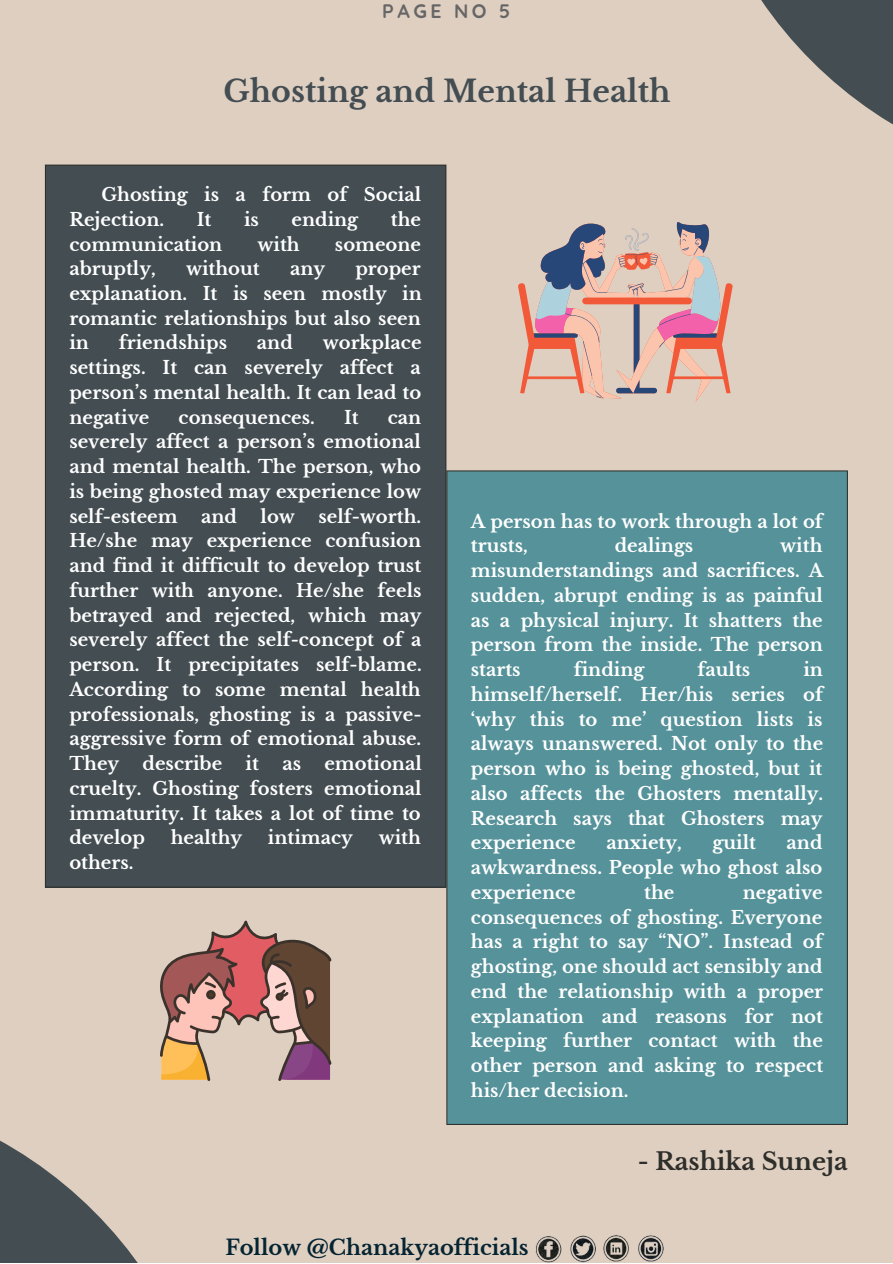
<style>
.page{position:relative;width:893px;height:1264px;background:#fff}
.page>*{position:absolute;margin:0;border:0;box-sizing:border-box;transform-origin:0 0}
.t1{font:700 30px "Libre Baskerville";color:#434d52}
.t2{font:700 24px "Libre Baskerville";color:#2e2e2a}
.t3{font:700 21px "Libre Baskerville";color:#052432}
.t4{font:700 19.5px "Quicksand";letter-spacing:.18em;color:#666}
.t5{font:700 18px/24.8px "Libre Baskerville";color:#fff;text-align:justify}
</style>
<div class="page">
<div style="left:0;top:0;width:892px;height:1262px;background:#dfcfc1"></div>
<svg style="left:0;top:1140px;width:137px;height:122px"></svg>
<svg style="left:761px;top:0;width:131px;height:124px"></svg>
<img style="left:535px;top:1235px;width:129px;height:27px">
<div style="left:45px;top:165px;width:401px;height:722px;background:#434d52"></div>
<hr style="left:45px;top:166px;width:1px;height:720px;background:#2e2e2a">
<hr style="left:445px;top:166px;width:1px;height:720px;background:#2e2e2a">
<hr style="left:46px;top:886px;width:399px;height:1px;background:#2e2e2a">
<hr style="left:46px;top:165px;width:399px;height:1px;background:#2e2e2a">
<div style="left:447px;top:471px;width:400px;height:653px;background:#55929a"></div>
<hr style="left:446px;top:471px;width:1px;height:652px;background:#2e2e2a">
<hr style="left:846px;top:471px;width:1px;height:652px;background:#2e2e2a">
<hr style="left:447px;top:1123px;width:399px;height:1px;background:#2e2e2a">
<hr style="left:447px;top:470px;width:399px;height:1px;background:#2e2e2a">
<svg style="left:518px;top:222px;width:214px;height:180px"></svg>
<svg style="left:160px;top:920px;width:171px;height:160px"></svg>
<p class="t4" style="left:382px;top:-1px;width:130px">PAGE NO 5</p>
<h1 class="t1" style="left:224px;top:73px;width:448px">Ghosting and Mental Health</h1>
<p class="t5" style="left:69px;top:182px;width:353px;text-indent:32px">Ghosting is a form of Social<br>Rejection.</p>
<p class="t5" style="left:197px;top:207px;width:16px">It</p>
<p class="t5" style="left:244px;top:207px;width:16px">is</p>
<p class="t5" style="left:291px;top:207px;width:68px">ending</p>
<p class="t5" style="left:391px;top:207px;width:32px">the</p>
<p class="t5" style="left:69px;top:232px;width:154px">communication</p>
<p class="t5" style="left:257px;top:232px;width:44px">with</p>
<p class="t5" style="left:335px;top:232px;width:88px">someone</p>
<p class="t5" style="left:69px;top:256px;width:88px">abruptly,</p>
<p class="t5" style="left:186px;top:256px;width:75px">without</p>
<p class="t5" style="left:290px;top:256px;width:37px">any</p>
<p class="t5" style="left:69px;top:256px;width:354px;text-indent:286px">proper explanation. It is seen mostly in romantic relationships but also seen in</p>
<p class="t5" style="left:69px;top:331px;width:353px;text-indent:253px">workplace settings. It can severely affect a person’s mental health. It can lead to negative</p>
<p class="t5" style="left:119px;top:331px;width:110px">friendships</p>
<p class="t5" style="left:257px;top:331px;width:37px">and</p>
<p class="t5" style="left:178px;top:405px;width:138px">consequences.</p>
<p class="t5" style="left:344px;top:405px;width:16px">It</p>
<p class="t5" style="left:69px;top:405px;width:353px;text-indent:318px">can severely affect a person’s emotional and mental health. The person, who is being ghosted may experience low self-esteem</p>
<p class="t5" style="left:69px;top:504px;width:354px;text-indent:249px">self-worth.<br>He/she may experience confusion and find it difficult to develop trust further with anyone. He/she feels betrayed and rejected, which may severely affect the self-concept of a person. It precipitates self-blame.<br>According to some mental health professionals, ghosting is a passive&shy;aggressive form of emotional abuse.<br>They</p>
<p class="t5" style="left:201px;top:504px;width:37px">and</p>
<p class="t5" style="left:260px;top:504px;width:36px">low</p>
<p class="t5" style="left:69px;top:751px;width:354px;text-indent:255px">emotional cruelty. Ghosting fosters emotional immaturity. It takes a lot of time to develop</p>
<p class="t5" style="left:143px;top:751px;width:81px">describe</p>
<p class="t5" style="left:245px;top:751px;width:15px">it</p>
<p class="t5" style="left:282px;top:751px;width:20px">as</p>
<p class="t5" style="left:171px;top:825px;width:73px">healthy</p>
<p class="t5" style="left:268px;top:825px;width:86px">intimacy</p>
<p class="t5" style="left:378px;top:825px;width:44px">with</p>
<p class="t5" style="left:69px;top:850px;width:66px">others.</p>
<p class="t5" style="left:471px;top:509px;width:353px">A person has to work through a lot of trusts,</p>
<p class="t5" style="left:471px;top:534px;width:354px;text-indent:309px">with misunderstandings and sacrifices. A sudden, abrupt ending is as painful as a physical injury. It shatters the person from the inside. The person starts</p>
<p class="t5" style="left:614px;top:534px;width:80px">dealings</p>
<p class="t5" style="left:471px;top:657px;width:354px;text-indent:332px">in himself/herself. Her/his series of ‘why this to me’ question lists is always unanswered. Not only to the person who is being ghosted, but it also affects the Ghosters mentally.<br>Research says that Ghosters may experience</p>
<p class="t5" style="left:573px;top:657px;width:72px">finding</p>
<p class="t5" style="left:697px;top:657px;width:54px">faults</p>
<p class="t5" style="left:471px;top:830px;width:353px;text-indent:316px">and awkwardness. People who ghost also experience</p>
<p class="t5" style="left:606px;top:830px;width:77px">anxiety,</p>
<p class="t5" style="left:712px;top:830px;width:45px">guilt</p>
<p class="t5" style="left:471px;top:880px;width:354px;text-indent:272px">negative consequences of ghosting. Everyone has a right to say “NO”. Instead of ghosting, one should act sensibly and end the relationship with a proper explanation and reasons for not keeping further contact with the other person and asking to respect his/her decision.</p>
<p class="t5" style="left:644px;top:880px;width:32px">the</p>
<h2 class="t2" style="left:638px;top:1147px;width:211px">- Rashika Suneja</h2>
<p class="t3" style="left:225px;top:1234px;width:305px">Follow @Chanakyaofficials</p>
</div>
